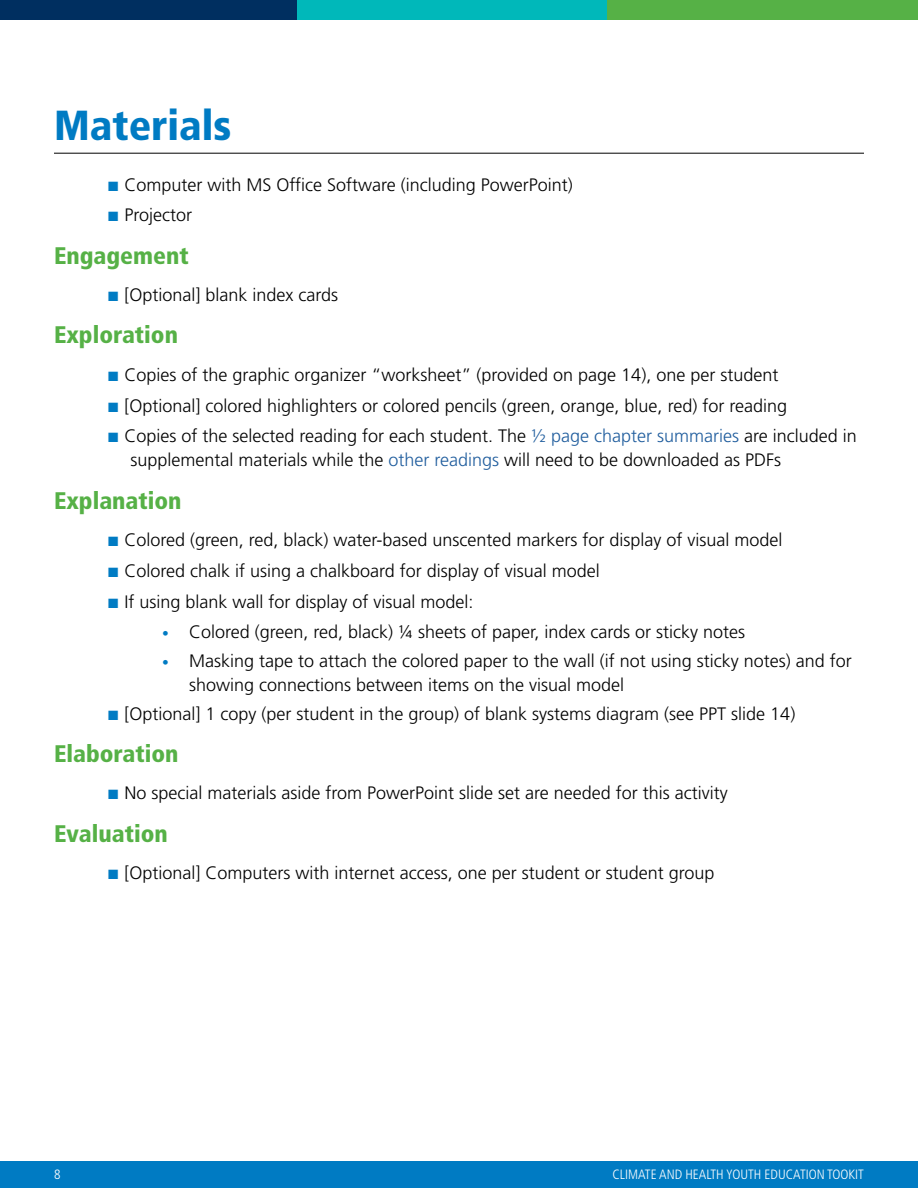
<style>
.page{position:relative;width:918px;height:1188px;background:#fff}
.page>*{position:absolute;margin:0;border:0;box-sizing:border-box;transform-origin:0 0}
.t1{font:900 condensed 42px "Frutiger";color:#007bc3}
.t2{font:900 condensed 24px "Frutiger";color:#56b146}
.t3{font:300 18px/24px "Frutiger";color:#000}
.t4{font:300 condensed 13.5px "Frutiger";color:#fff}
.s1{color:#007bc3}
.s2{color:#215e9e}
.s3{font-size:13.5px;color:#007bc3}
</style>
<div class="page">
<div style="left:0;top:1161px;width:918px;height:27px;background:#007bc3"></div>
<div style="left:0;top:0;width:297px;height:20px;background:#002f60"></div>
<div style="left:297px;top:0;width:311px;height:20px;background:#00b8ba"></div>
<div style="left:608px;top:0;width:310px;height:20px;background:#56b146"></div>
<hr style="left:54px;top:153px;width:810px;height:1px;background:#000">
<h1 class="t1" style="left:54px;top:100px;width:179px">Materials</h1>
<p class="t3" style="left:108px;top:172px;width:466px"><span class="s1">■</span> Computer with MS Office Software (including PowerPoint)</p>
<p class="t3" style="left:108px;top:203px;width:86px"><span class="s1">■</span> Projector</p>
<h2 class="t2" style="left:54px;top:241px;width:136px">Engagement</h2>
<p class="t3" style="left:108px;top:283px;width:232px"><span class="s1">■</span> [Optional] blank index cards</p>
<h2 class="t2" style="left:54px;top:321px;width:126px">Exploration</h2>
<p class="t3" style="left:108px;top:363px;width:672px"><span class="s1">■</span> Copies of the graphic organizer “worksheet” (provided on page 14), one per student</p>
<p class="t3" style="left:108px;top:393px;width:681px"><span class="s1">■</span> [Optional] colored highlighters or colored pencils (green, orange, blue, red) for reading</p>
<p class="t3" style="left:130px;top:424px;width:728px;text-indent:-22px"><span class="s1">■</span> Copies of the selected reading for each student. The <span class="s2">½ page chapter summaries</span> are included in supplemental materials while the <span class="s2">other readings</span> will need to be downloaded as PDFs</p>
<h2 class="t2" style="left:54px;top:486px;width:129px">Explanation</h2>
<p class="t3" style="left:108px;top:528px;width:676px"><span class="s1">■</span> Colored (green, red, black) water-based unscented markers for display of visual model</p>
<p class="t3" style="left:108px;top:559px;width:493px"><span class="s1">■</span> Colored chalk if using a chalkboard for display of visual model</p>
<p class="t3" style="left:108px;top:589px;width:367px"><span class="s1">■</span> If using blank wall for display of visual model:</p>
<p class="t3" style="left:162px;top:620px;width:585px"><span class="s3">•</span> Colored (green, red, black) ¼ sheets of paper, index cards or sticky notes</p>
<p class="t3" style="left:189px;top:649px;width:664px;text-indent:-27px"><span class="s3">•</span> Masking tape to attach the colored paper to the wall (if not using sticky notes) and for showing connections between items on the visual model</p>
<p class="t3" style="left:108px;top:701px;width:689px"><span class="s1">■</span> [Optional] 1 copy (per student in the group) of blank systems diagram (see PPT slide 14)</p>
<h2 class="t2" style="left:54px;top:739px;width:126px">Elaboration</h2>
<p class="t3" style="left:108px;top:781px;width:621px"><span class="s1">■</span> No special materials aside from PowerPoint slide set are needed for this activity</p>
<h2 class="t2" style="left:54px;top:819px;width:115px">Evaluation</h2>
<p class="t3" style="left:108px;top:861px;width:608px"><span class="s1">■</span> [Optional] Computers with internet access, one per student or student group</p>
<p class="t4" style="left:54px;top:1167px;width:8px">8</p>
<p class="t4" style="left:613px;top:1167px;width:253px">CLIMATE AND HEALTH YOUTH EDUCATION TOOKIT</p>
</div>
